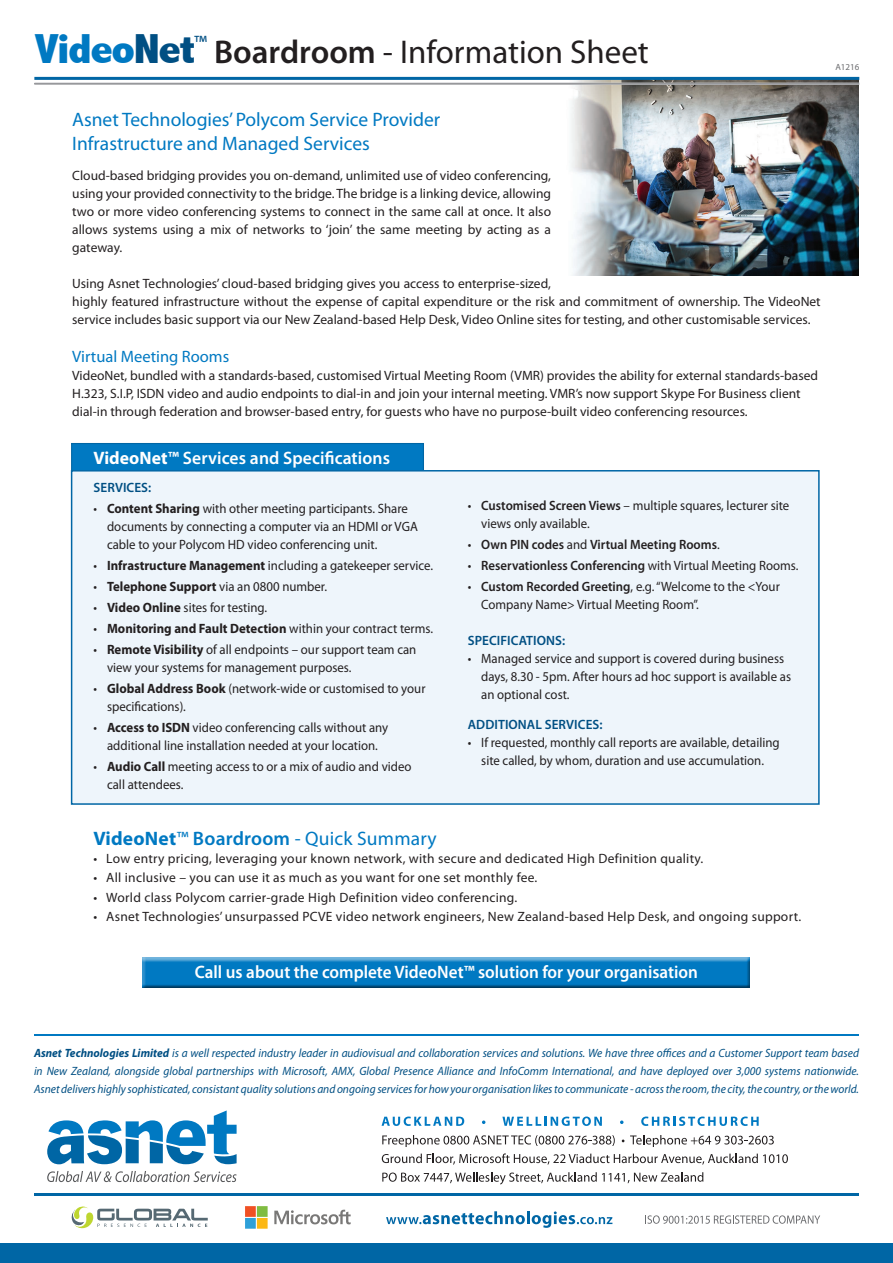
<style>
.page{position:relative;width:893px;height:1263px;background:#fff}
.page>*{position:absolute;margin:0;border:0;box-sizing:border-box;transform-origin:0 0}
.t1{font:800 condensed 42px "Abadi";letter-spacing:-.03em;color:#0079c2;scale:1.15 1}
.t2{font:33px "Myriad Pro";color:#231f20}
.t3{font:19.5px/24px "Myriad Pro";color:#0079c2}
.t4{font:600 18px "Myriad Pro";color:#fff;scale:.95 1}
.t5{font:600 18px "Myriad Pro";color:#fff}
.t6{font:16.5px "Myriad Pro";color:#0079c2}
.t7{font:13.5px/18px "Myriad Pro";color:#231f20}
.t8{font:13.5px/18px "Myriad Pro";color:#231f20;scale:.95 1}
.t9{font:13.5px "Myriad Pro";letter-spacing:.02em;color:#231f20}
.t10{font:600 13.5px "Myriad Pro";color:#231f20;scale:.95 1}
.t11{font:700 13.5px "Myriad Pro";color:#231f20;scale:.95 1}
.t12{font:600 13.5px "Myriad Pro";letter-spacing:.005em;color:#004f83}
.t13{font:italic 12px/18px "Myriad Pro";color:#004f83;scale:.95 1}
.t14{font:9px "Myriad Pro";color:#6c6d70}
.s1{color:#004f83}
.s2{font-weight:600}
.s3{font-weight:700}
.s4{font-weight:400}
</style>
<div class="page">
<img style="left:564px;top:80px;width:295px;height:195px">
<div style="left:71px;top:443px;width:353px;height:26px;background:#0079c2"></div>
<div style="left:70px;top:469px;width:750px;height:336px;background:#eef5fb"></div>
<hr style="left:34px;top:77px;width:825px;height:3px;background:#0066a5">
<hr style="left:35px;top:83px;width:824px;height:2px;background:#bcbdc0">
<hr style="left:34px;top:83px;width:825px;height:1px;background:#939598">
<div style="left:140px;top:957px;width:610px;height:32px;background:#231f20;opacity:.6"></div>
<hr style="left:34px;top:1035px;width:825px;height:1px;background:#0079c2">
<svg style="left:47px;top:1110px;width:190px;height:54px"></svg>
<svg style="left:47px;top:1171px;width:190px;height:11px"></svg>
<svg style="left:382px;top:1116px;width:82px;height:10px"></svg>
<svg style="left:482px;top:1120px;width:3px;height:4px"></svg>
<svg style="left:502px;top:1116px;width:100px;height:10px"></svg>
<svg style="left:620px;top:1120px;width:3px;height:4px"></svg>
<svg style="left:641px;top:1116px;width:118px;height:10px"></svg>
<svg style="left:382px;top:1135px;width:233px;height:12px"></svg>
<svg style="left:630px;top:1135px;width:144px;height:12px"></svg>
<svg style="left:382px;top:1153px;width:406px;height:11px"></svg>
<svg style="left:382px;top:1172px;width:321px;height:12px"></svg>
<hr style="left:34px;top:1193px;width:825px;height:3px;background:#0066a5">
<svg style="left:386px;top:1211px;width:226px;height:17px"></svg>
<svg style="left:274px;top:1209px;width:77px;height:15px"></svg>
<svg style="left:245px;top:1206px;width:23px;height:23px"></svg>
<svg style="left:71px;top:1206px;width:137px;height:22px"></svg>
<svg style="left:645px;top:1215px;width:175px;height:9px"></svg>
<div style="left:0;top:1243px;width:893px;height:20px;background:#0066a5"></div>
<p class="t1" style="left:34px;top:25px;width:141px">Video<span class="s1">Net</span></p>
<p class="t2" style="left:194px;top:32px;width:456px"><sup>™</sup> <span class="s2">Boardroom</span> - Information Sheet</p>
<p class="t14" style="left:835px;top:61px;width:25px">A1216</p>
<p class="t3" style="left:72px;top:107px;width:370px">Asnet Technologies’ Polycom Service Provider<br>Infrastructure and Managed Services</p>
<p class="t7" style="left:72px;top:167px;width:480px;text-align:justify">Cloud-based bridging provides you on-demand, unlimited use of video conferencing, using your provided connectivity to the bridge. The bridge is a linking device, allowing two or more video conferencing systems to connect in the same call at once. It also allows systems using a mix of networks to ‘join’ the same meeting by acting as a gateway.</p>
<p class="t7" style="left:72px;top:275px;width:750px">Using Asnet Technologies’ cloud-based bridging gives you access to enterprise-sized,<br>highly featured infrastructure without the expense of capital expenditure or the risk and commitment of ownership. The VideoNet service includes basic support via our New Zealand-based Help Desk, Video Online sites for testing, and other customisable services.</p>
<p class="t6" style="left:72px;top:346px;width:158px">Virtual Meeting Rooms</p>
<p class="t7" style="left:72px;top:366px;width:747px">VideoNet, bundled with a standards-based, customised Virtual Meeting Room (VMR) provides the ability for external standards-based<br>H.323, S.I.P, ISDN video and audio endpoints to dial-in and join your internal meeting. VMR’s now support Skype For Business client dial-in through federation and browser-based entry, for guests who have no purpose-built video conferencing resources.</p>
<p class="t5" style="left:94px;top:446px;width:298px"><span class="s3">VideoNet</span>™ Services and Specifications</p>
<p class="t12" style="left:94px;top:479px;width:59px">SERVICES:</p>
<p class="t8" style="left:107px;top:500px;width:329px;text-indent:-14px">• <span class="s3">Content Sharing</span> with other meeting participants. Share documents by connecting a computer via an HDMI or VGA cable to your Polycom HD video conferencing unit.</p>
<p class="t8" style="left:94px;top:557px;width:359px">• <span class="s3">Infrastructure Management</span> including a gatekeeper service.</p>
<p class="t8" style="left:94px;top:578px;width:247px">• <span class="s3">Telephone Support</span> via an 0800 number.</p>
<p class="t8" style="left:94px;top:599px;width:184px">• <span class="s3">Video Online</span> sites for testing.</p>
<p class="t11" style="left:94px;top:620px;width:359px"><span class="s4">•</span> Monitoring and Fault Detection <span class="s4">within your contract terms.</span></p>
<p class="t8" style="left:107px;top:641px;width:327px;text-indent:-14px">• <span class="s3">Remote Visibility</span> of all endpoints – our support team can view your systems for management purposes.</p>
<p class="t8" style="left:107px;top:680px;width:337px;text-indent:-14px">• <span class="s3">Global Address Book</span> (network-wide or customised to your specifications).</p>
<p class="t8" style="left:94px;top:719px;width:312px;text-align:center">• <span class="s3">Access to ISDN</span> video conferencing calls without any additional line installation needed at your location.</p>
<p class="t8" style="left:107px;top:758px;width:322px;text-indent:-14px">• <span class="s3">Audio Call</span> meeting access to or a mix of audio and video call attendees.</p>
<p class="t8" style="left:481px;top:497px;width:326px;text-indent:-14px">• <span class="s2">Customised Screen Views</span> – multiple squares, lecturer site views only available.</p>
<p class="t10" style="left:468px;top:536px;width:267px"><span class="s4">•</span> Own PIN codes <span class="s4">and</span> Virtual Meeting Rooms<span class="s4">.</span></p>
<p class="t10" style="left:468px;top:557px;width:350px"><span class="s4">•</span> Reservationless Conferencing <span class="s4">with Virtual Meeting Rooms.</span></p>
<p class="t8" style="left:481px;top:578px;width:316px;text-indent:-14px">• <span class="s2">Custom Recorded Greeting</span>, e.g. “Welcome to the &lt;Your<br>Company Name&gt; Virtual Meeting Room”.</p>
<p class="t12" style="left:468px;top:632px;width:99px">SPECIFICATIONS:</p>
<p class="t8" style="left:481px;top:650px;width:328px;text-indent:-14px">• Managed service and support is covered during business days, 8.30 - 5pm. After hours ad hoc support is available as an optional cost.</p>
<p class="t12" style="left:468px;top:716px;width:136px">ADDITIONAL SERVICES:</p>
<p class="t8" style="left:468px;top:734px;width:330px;text-align:center">• If requested, monthly call reports are available, detailing site called, by whom, duration and use accumulation.</p>
<p class="t3" style="left:94px;top:826px;width:345px"><span class="s3">VideoNet</span>™ <span class="s2">Boardroom</span> - Quick Summary</p>
<p class="t9" style="left:94px;top:850px;width:611px">• Low entry pricing, leveraging your known network, with secure and dedicated High Definition quality.</p>
<p class="t9" style="left:94px;top:869px;width:445px">• All inclusive – you can use it as much as you want for one set monthly fee.</p>
<p class="t9" style="left:94px;top:889px;width:425px">• World class Polycom carrier-grade High Definition video conferencing.</p>
<p class="t9" style="left:94px;top:908px;width:709px">• Asnet Technologies’ unsurpassed PCVE video network engineers, New Zealand-based Help Desk, and ongoing support.</p>
<p class="t4" style="left:195px;top:961px;width:531px">Call us about the complete VideoNet™ solution for your organisation</p>
<p class="t13" style="left:34px;top:1044px;width:870px"><span class="s3">Asnet Technologies Limited</span> is a well respected industry leader in audiovisual and collaboration services and solutions. We have three offices and a Customer Support team based in New Zealand, alongside global partnerships with Microsoft, AMX, Global Presence Alliance and InfoComm International, and have deployed over 3,000 systems nationwide.</p>
<p class="t13" style="left:34px;top:1080px;width:870px">Asnet delivers highly sophisticated, consistant quality solutions and ongoing services for how your organisation likes to communicate - across the room, the city, the country, or the world.</p>
</div>
